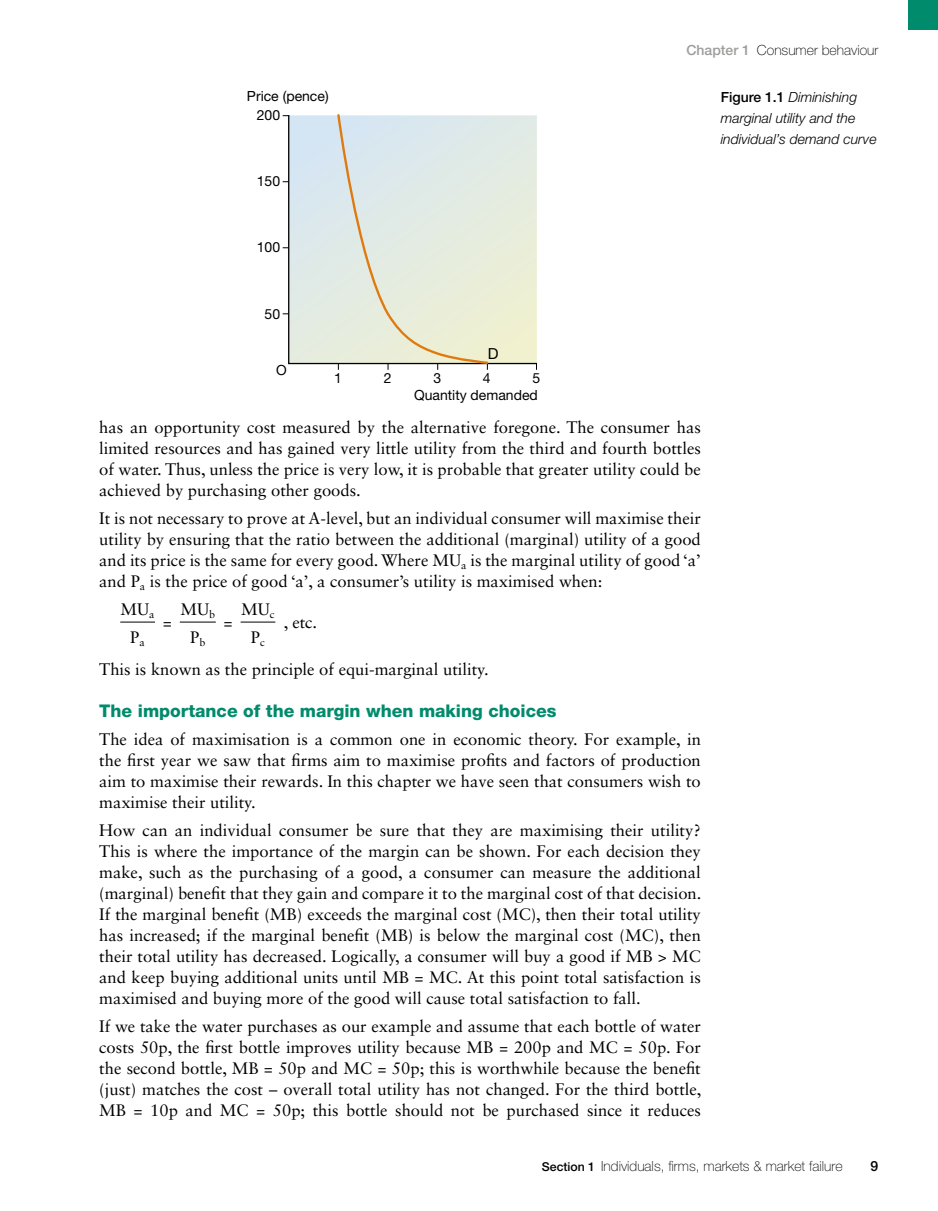
<style>
.page{position:relative;width:938px;height:1211px;background:#fff}
.page>*{position:absolute;margin:0;border:0;box-sizing:border-box;transform-origin:0 0}
.t1{font:800 17.5px "Helvetica Neue LT Std";color:#008b6c}
.t2{font:16.62px/21px "Sabon LT Std";color:#000;text-align:justify}
.t3{font:15.22px "Helvetica Neue LT Std";color:#000}
.t4{font:100 14px "Helvetica Neue LT Std";color:#000}
.t5{font:italic 300 14px/21px "Helvetica Neue LT Std";color:#000}
.t6{font:14px "Helvetica Neue LT Std";color:#000}
.t7{font:500 14px "Helvetica Neue LT Std";color:#000}
.s1{font-weight:500;color:#9d9d9c}
.s2{font-weight:500;font-style:normal}
.s3{font-weight:500;font-size:12.25px}
</style>
<div class="page">
<div style="left:908px;top:0;width:30px;height:30px;background:#008b6c"></div>
<hr style="left:120px;top:621px;width:35px;height:1px;background:#000">
<hr style="left:180px;top:621px;width:36px;height:1px;background:#000">
<hr style="left:241px;top:621px;width:34px;height:1px;background:#000">
<svg style="left:287px;top:115px;width:250px;height:250px;background:#dee6de"></svg>
<svg style="left:336px;top:114px;width:153px;height:256px;background:#e1e8de"></svg>
<p class="t6" style="left:247px;top:88px;width:83px">Price (pence)</p>
<p class="t6" style="left:257px;top:107px;width:25px">200</p>
<p class="t6" style="left:257px;top:173px;width:25px">150</p>
<p class="t6" style="left:257px;top:239px;width:25px">100</p>
<p class="t6" style="left:265px;top:305px;width:17px">50</p>
<p class="t6" style="left:276px;top:362px;width:12px">O</p>
<p class="t3" style="left:488px;top:344px;width:12px">D</p>
<p class="t6" style="left:334px;top:369px;width:9px">1</p>
<p class="t6" style="left:384px;top:369px;width:9px">2</p>
<p class="t6" style="left:433px;top:369px;width:9px">3</p>
<p class="t6" style="left:483px;top:369px;width:9px">4</p>
<p class="t6" style="left:532px;top:369px;width:9px">5</p>
<p class="t6" style="left:414px;top:386px;width:125px">Quantity demanded</p>
<p class="t4" style="left:686px;top:42px;width:193px"><span class="s1">Chapter 1</span> Consumer behaviour</p>
<p class="t5" style="left:720px;top:86px;width:157px"><span class="s2">Figure 1.1</span> Diminishing marginal utility and the individual’s demand curve</p>
<p class="t2" style="left:99px;top:416px;width:603px">has an opportunity cost measured by the alternative foregone. The consumer has limited resources and has gained very little utility from the third and fourth bottles of water. Thus, unless the price is very low, it is probable that greater utility could be achieved by purchasing other goods.</p>
<p class="t2" style="left:99px;top:507px;width:603px">It is not necessary to prove at A-level, but an individual consumer will maximise their utility by ensuring that the ratio between the additional (marginal) utility of a good and its price is the same for every good. Where MU<sub>a</sub> is the marginal utility of good ‘a’ and P<sub>a</sub> is the price of good ‘a’, a consumer’s utility is maximised when:</p>
<p class="t2" style="left:121px;top:598px;width:35px">MU<sub>a</sub></p>
<p class="t2" style="left:163px;top:612px;width:11px">=</p>
<p class="t2" style="left:180px;top:598px;width:36px">MU<sub>b</sub></p>
<p class="t2" style="left:241px;top:598px;width:35px">MU<sub>c</sub></p>
<p class="t2" style="left:284px;top:612px;width:35px">, etc.</p>
<p class="t2" style="left:223px;top:612px;width:11px">=</p>
<p class="t2" style="left:130px;top:626px;width:16px">P<sub>a</sub></p>
<p class="t2" style="left:190px;top:626px;width:17px">P<sub>b</sub></p>
<p class="t2" style="left:99px;top:621px;width:391px;line-height:31.5px;text-indent:152px">P<sub>c<br></sub>This is known as the principle of equi-marginal utility.</p>
<p class="t1" style="left:99px;top:700px;width:459px">The importance of the margin when making choices</p>
<p class="t2" style="left:99px;top:728px;width:603px">The idea of maximisation is a common one in economic theory. For example, in the first year we saw that firms aim to maximise profits and factors of production aim to maximise their rewards. In this chapter we have seen that consumers wish to maximise their utility.</p>
<p class="t2" style="left:99px;top:819px;width:603px">How can an individual consumer be sure that they are maximising their utility?<br>This is where the importance of the margin can be shown. For each decision they make, such as the purchasing of a good, a consumer can measure the additional (marginal) benefit that they gain and compare it to the marginal cost of that decision.<br>If the marginal benefit (MB) exceeds the marginal cost (MC), then their total utility has increased; if the marginal benefit (MB) is below the marginal cost (MC), then their total utility has decreased. Logically, a consumer will buy a good if MB &gt; MC and keep buying additional units until MB = MC. At this point total satisfaction is maximised and buying more of the good will cause total satisfaction to fall.</p>
<p class="t2" style="left:99px;top:1015px;width:604px">If we take the water purchases as our example and assume that each bottle of water costs 50p, the first bottle improves utility because MB = 200p and MC = 50p. For the second bottle, MB = 50p and MC = 50p; this is worthwhile because the benefit (just) matches the cost – overall total utility has not changed. For the third bottle, MB = 10p and MC = 50p; this bottle should not be purchased since it reduces</p>
<p class="t4" style="left:542px;top:1157px;width:302px"><span class="s3">Section 1</span> Individuals, firms, markets &amp; market failure</p>
<p class="t7" style="left:870px;top:1157px;width:9px">9</p>
</div>
